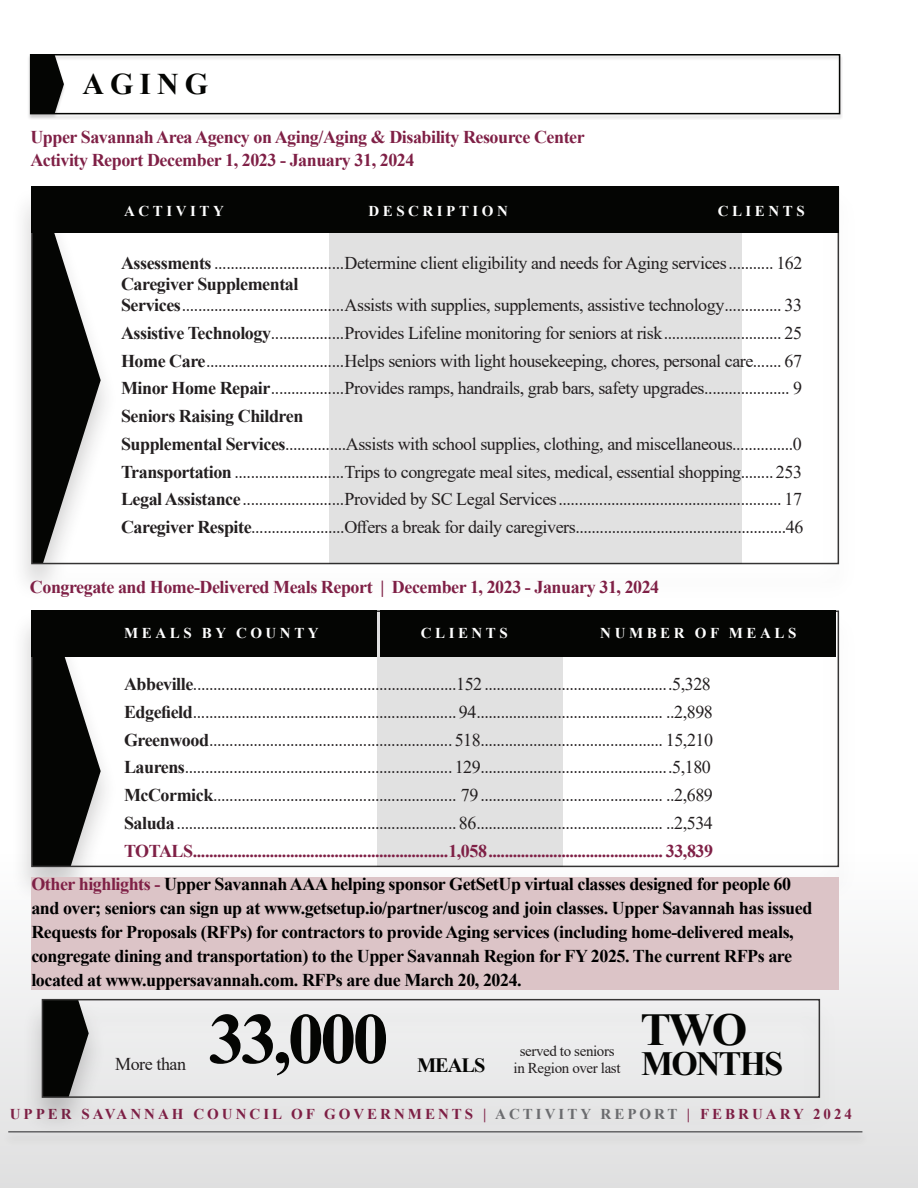
<style>
.page{position:relative;width:918px;height:1188px;background:#fff}
.page>*{position:absolute;margin:0;border:0;box-sizing:border-box;transform-origin:0 0}
.t1{font:700 72px "Times New Roman";color:#040503}
.t2{font:700 45.6px "Times New Roman";color:#040503}
.t3{font:700 33.9px "Times New Roman";letter-spacing:-.05em;color:#040503}
.t4{font:700 30px "Times New Roman";letter-spacing:.2em;color:#040503}
.t5{font:700 20.4px "Times New Roman";letter-spacing:-.05em;color:#040503}
.t6{font:18px/21px "Times New Roman";letter-spacing:-.025em;color:#231f20}
.t7{font:700 18px/24px "Times New Roman";letter-spacing:-.025em;color:#000}
.t8{font:700 18px "Times New Roman";letter-spacing:-.025em;color:#7f2046}
.t9{font:700 18px "Times New Roman";letter-spacing:-.025em;color:#231f20}
.t10{font:700 15px "Times New Roman";letter-spacing:.2em;color:#7f2046}
.t11{font:700 15px "Times New Roman";letter-spacing:.235em;color:#fff}
.t12{font:15px "Times New Roman";letter-spacing:-.025em;color:#231f20}
.s1{font-weight:700}
.s2{color:#7f2046}
.s3{color:#6c6d70}
</style>
<div class="page">
<div style="left:0;top:771px;width:918px;height:417px;background:linear-gradient(to bottom,#fff,#e0e0e1)"></div>
<div style="left:11px;top:609px;width:848px;height:297px;background:#fff"></div>
<svg style="left:34px;top:657px;width:67px;height:207px"></svg>
<svg style="left:34px;top:233px;width:67px;height:328px"></svg>
<div style="left:330px;top:187px;width:412px;height:377px;background:#e1e1e1"></div>
<div style="left:563px;top:610px;width:273px;height:47px;background:#040503"></div>
<div style="left:31px;top:187px;width:808px;height:46px;background:#040503"></div>
<div style="left:27px;top:54px;width:816px;height:66px;background:#231f20;opacity:.22"></div>
<svg style="left:33px;top:57px;width:31px;height:54px;background:#252625"></svg>
<div style="left:30px;top:54px;width:810px;height:60px;border:2px solid #040503"></div>
<div style="left:2px;top:1130px;width:867px;height:17px;background:#e0e0e0"></div>
<hr style="left:8px;top:1131px;width:854px;height:2px;background:#636366">
<svg style="left:377px;top:610px;width:186px;height:257px;background:#b8b8b8"></svg>
<div style="left:31px;top:610px;width:346px;height:47px;background:#040503"></div>
<div style="left:22px;top:997px;width:818px;height:139px;background:#eaeaeb"></div>
<svg style="left:45px;top:1002px;width:44px;height:93px;background:#2c2d2c"></svg>
<div style="left:42px;top:999px;width:778px;height:99px;border:2px solid #353434"></div>
<div style="left:31px;top:878px;width:808px;height:112px;background:#dcc4c7"></div>
<p class="t4" style="left:83px;top:62px;width:127px">AGING</p>
<p class="t8" style="left:30px;top:124px;width:556px">Upper Savannah Area Agency on Aging/Aging &amp; Disability Resource Center</p>
<p class="t8" style="left:30px;top:147px;width:386px">Activity Report December 1, 2023 - January 31, 2024</p>
<p class="t11" style="left:124px;top:200px;width:101px">ACTIVITY</p>
<p class="t11" style="left:369px;top:200px;width:141px">DESCRIPTION</p>
<p class="t11" style="left:718px;top:200px;width:88px">CLIENTS</p>
<p class="t6" style="left:121px;top:252px;width:683px"><span class="s1">Assessments</span> ................................Determine client eligibility and needs for Aging services........... 162<br><span class="s1">Caregiver Supplemental<br>Services</span>........................................Assists with supplies, supplements, assistive technology.............. 33</p>
<p class="t6" style="left:121px;top:322px;width:682px"><span class="s1">Assistive Technology</span>..................Provides Lifeline monitoring for seniors at risk............................. 25</p>
<p class="t6" style="left:121px;top:350px;width:682px"><span class="s1">Home Care</span>..................................Helps seniors with light housekeeping, chores, personal care....... 67</p>
<p class="t6" style="left:121px;top:377px;width:682px"><span class="s1">Minor Home Repair</span>..................Provides ramps, handrails, grab bars, safety upgrades..................... 9</p>
<p class="t9" style="left:121px;top:403px;width:184px">Seniors Raising Children</p>
<p class="t6" style="left:121px;top:433px;width:682px"><span class="s1">Supplemental Services</span>...............Assists with school supplies, clothing, and miscellaneous...............0</p>
<p class="t6" style="left:121px;top:461px;width:683px"><span class="s1">Transportation</span> ...........................Trips to congregate meal sites, medical, essential shopping........ 253</p>
<p class="t6" style="left:121px;top:488px;width:682px"><span class="s1">Legal Assistance</span>.........................Provided by SC Legal Services....................................................... 17</p>
<p class="t6" style="left:121px;top:516px;width:684px"><span class="s1">Caregiver Respite</span>.......................Offers a break for daily caregivers....................................................46</p>
<p class="t8" style="left:30px;top:574px;width:631px">Congregate and Home-Delivered Meals Report | December 1, 2023 - January 31, 2024</p>
<p class="t11" style="left:124px;top:622px;width:196px">MEALS BY COUNTY</p>
<p class="t11" style="left:421px;top:622px;width:89px">CLIENTS</p>
<p class="t11" style="left:600px;top:622px;width:198px">NUMBER OF MEALS</p>
<p class="t6" style="left:124px;top:673px;width:588px"><span class="s1">Abbeville</span>.................................................................152..............................................5,328</p>
<p class="t6" style="left:124px;top:701px;width:590px"><span class="s1">Edgefield</span>................................................................. 94.............................................. ..2,898</p>
<p class="t6" style="left:124px;top:728px;width:591px"><span class="s1">Greenwood</span>............................................................518............................................. 15,210</p>
<p class="t6" style="left:124px;top:756px;width:588px"><span class="s1">Laurens</span>..................................................................129...............................................5,180</p>
<p class="t6" style="left:124px;top:784px;width:590px"><span class="s1">McCormick</span>............................................................ 79............................................. ..2,689</p>
<p class="t6" style="left:124px;top:812px;width:590px"><span class="s1">Saluda</span>..................................................................... 86.............................................. ..2,534</p>
<p class="t8" style="left:124px;top:838px;width:591px">TOTALS...............................................................1,058........................................... 33,839</p>
<p class="t7" style="left:31px;top:871px;width:782px"><span class="s2">Other highlights -</span> Upper Savannah AAA helping sponsor GetSetUp virtual classes designed for people 60 and over; seniors can sign up at www.getsetup.io/partner/uscog and join classes. Upper Savannah has issued Requests for Proposals (RFPs) for contractors to provide Aging services (including home-delivered meals, congregate dining and transportation) to the Upper Savannah Region for FY 2025. The current RFPs are located at www.uppersavannah.com. RFPs are due March 20, 2024.</p>
<p class="t2" style="left:640px;top:997px;width:109px">TWO</p>
<p class="t1" style="left:209px;top:987px;width:182px">33,000</p>
<p class="t12" style="left:520px;top:1041px;width:96px">served to seniors</p>
<p class="t6" style="left:115px;top:1053px;width:72px">More than</p>
<p class="t5" style="left:417px;top:1050px;width:70px">MEALS</p>
<p class="t3" style="left:641px;top:1039px;width:144px">MONTHS</p>
<p class="t12" style="left:514px;top:1057px;width:108px">in Region over last</p>
<p class="t10" style="left:10px;top:1103px;width:844px">UPPER SAVANNAH COUNCIL OF GOVERNMENTS | <span class="s3">ACTIVITY REPORT</span> | FEBRUARY 2024</p>
</div>
